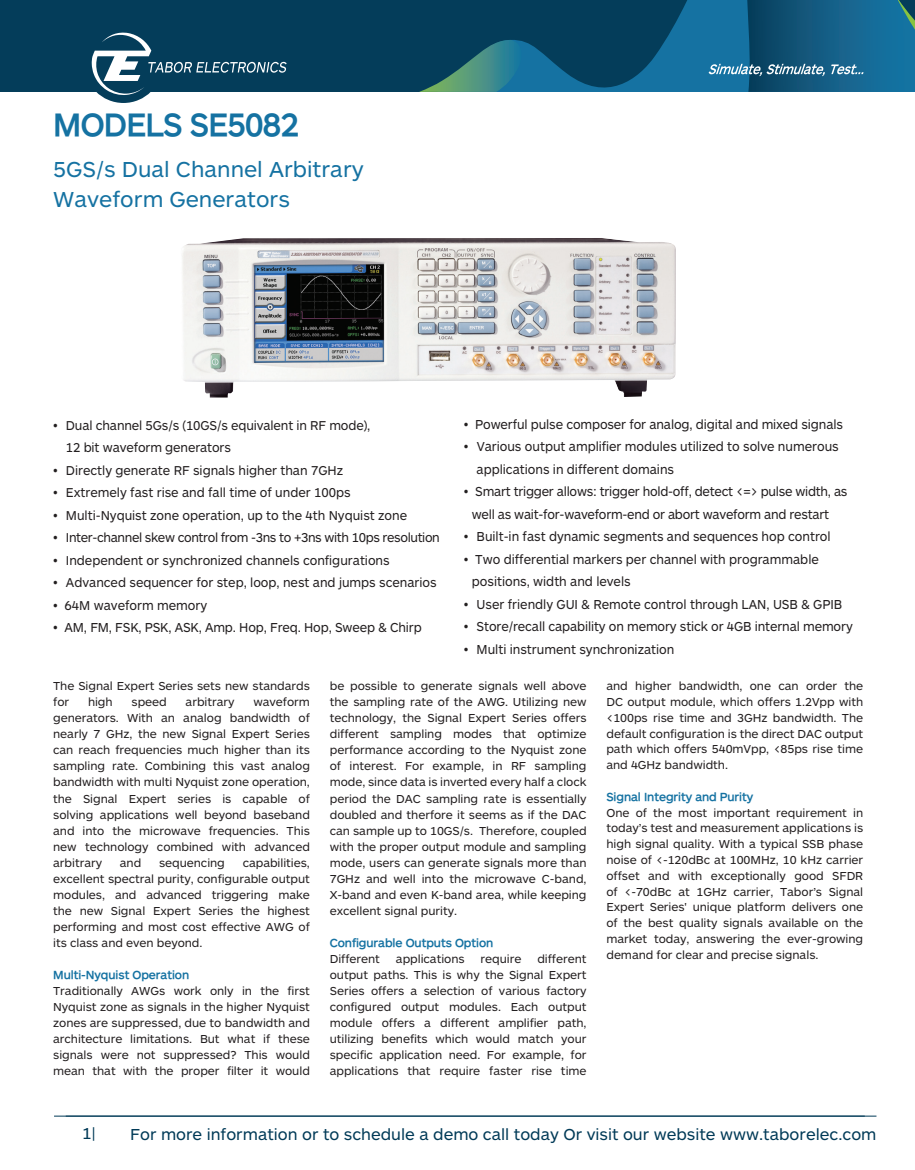
<style>
.page{position:relative;width:915px;height:1170px;background:#fff}
.page>*{position:absolute;margin:0;border:0;box-sizing:border-box;transform-origin:0 0}
.t1{font:700 33px "Solo Sans";letter-spacing:-.02em;color:#1572a2}
.t2{font:22.5px/30px "Solo Sans";color:#1572a2}
.t3{font:16.5px "Solo Sans";color:#013a57}
.t4{font:13.5px/22.5px "Solo Sans";letter-spacing:-.005em;color:#231f20;scale:.94 1}
.t5{font:13.35px "Solo Sans";letter-spacing:-.005em;color:#231f20;scale:.95 1}
.t6{font:13.35px "Solo Sans";letter-spacing:-.03em;color:#231f20;scale:.95 1}
.t7{font:12px/16px "Solo Sans";letter-spacing:-.005em;color:#231f20;text-align:justify}
.t8{font:700 12px "Solo Sans";letter-spacing:-.005em;color:#1572a2}
.s1{font-size:13.35px}
.s2{font-size:13.5px}
</style>
<div class="page">
<hr style="left:66px;top:1115px;width:810px;height:1px;background:#013a57">
<hr style="left:54px;top:1115px;width:810px;height:1px;background:#013a57">
<img style="left:182px;top:238px;width:494px;height:159px">
<svg style="left:628px;top:0;width:67px;height:92px;background:#0d5980"></svg>
<svg style="left:695px;top:0;width:219px;height:92px;background:#19668e"></svg>
<div style="left:84px;top:25px;width:79px;height:78px;background:#043d5a;border-radius:50%"></div>
<svg style="left:0;top:0;width:628px;height:95px;background:#154e68"></svg>
<p class="t1" style="left:53px;top:107px;width:247px">MODELS SE5082</p>
<p class="t2" style="left:53px;top:154px;width:312px">5GS/s Dual Channel Arbitrary<br>Waveform Generators</p>
<p class="t5" style="left:53px;top:418px;width:335px">• Dual channel 5Gs/s (10GS/s equivalent in RF mode),</p>
<p class="t5" style="left:66px;top:441px;width:175px">12 bit waveform generators</p>
<p class="t5" style="left:53px;top:463px;width:306px">• Directly generate RF signals higher than 7GHz</p>
<p class="t5" style="left:53px;top:486px;width:314px">• Extremely fast rise and fall time of under 100ps</p>
<p class="t5" style="left:53px;top:508px;width:374px">• Multi-Nyquist zone operation, up to the 4th Nyquist zone</p>
<p class="t6" style="left:53px;top:531px;width:408px">• Inter-channel skew control from -3ns to +3ns with 10ps resolution</p>
<p class="t5" style="left:53px;top:553px;width:355px">• Independent or synchronized channels configurations</p>
<p class="t5" style="left:53px;top:576px;width:405px">• Advanced sequencer for step, loop, nest and jumps scenarios</p>
<p class="t4" style="left:53px;top:594px;width:165px"><span class="s1">• 64M</span> waveform memory</p>
<p class="t4" style="left:53px;top:616px;width:393px">• AM, FM, FSK, PSK, ASK, Amp. Hop, Freq. Hop, Sweep &amp; Chirp</p>
<p class="t4" style="left:463px;top:413px;width:405px">• Powerful pulse composer for analog, digital and mixed signals</p>
<p class="t4" style="left:476px;top:435px;width:386px;text-indent:-13px">• Various output amplifier modules utilized to solve numerous applications in different domains</p>
<p class="t4" style="left:471px;top:480px;width:401px;text-indent:-8px">• Smart trigger allows: trigger hold-off, detect &lt;=&gt; pulse width, as well as wait-for-waveform-end or abort waveform and restart</p>
<p class="t4" style="left:463px;top:525px;width:391px">• Built-in fast dynamic segments and sequences hop control</p>
<p class="t4" style="left:471px;top:548px;width:370px;text-indent:-8px">• Two differential markers per channel with programmable positions, width and levels</p>
<p class="t4" style="left:463px;top:593px;width:404px">• User friendly GUI &amp; Remote control through LAN, USB &amp; GPIB</p>
<p class="t4" style="left:463px;top:615px;width:415px">• Store/recall capability on memory stick or 4GB internal memory</p>
<p class="t5" style="left:463px;top:642px;width:223px"><span class="s2">• Multi in</span>strument synchronization</p>
<p class="t7" style="left:53px;top:678px;width:258px">The Signal Expert Series sets new standards for</p>
<p class="t7" style="left:53px;top:694px;width:258px;text-indent:200px">waveform generators. With an analog bandwidth of nearly 7 GHz, the new Signal Expert Series can reach frequencies much higher than its sampling rate. Combining this vast analog bandwidth with multi Nyquist zone operation, the Signal Expert series is capable of solving applications well beyond baseband and into the microwave frequencies. This new technology combined with advanced arbitrary</p>
<p class="t7" style="left:88px;top:694px;width:26px">high</p>
<p class="t7" style="left:131px;top:694px;width:37px">speed</p>
<p class="t7" style="left:185px;top:694px;width:50px">arbitrary</p>
<p class="t7" style="left:53px;top:854px;width:258px;text-indent:189px">capabilities, excellent spectral purity, configurable output modules, and advanced triggering make the new Signal Expert Series the highest performing and most cost effective AWG of its class and even beyond.</p>
<p class="t8" style="left:53px;top:968px;width:137px">Multi-Nyquist Operation</p>
<p class="t7" style="left:53px;top:982px;width:258px">Traditionally AWGs work only in the first Nyquist zone as signals in the higher Nyquist zones are suppressed, due to bandwidth and architecture limitations. But what if these signals were not suppressed? This would mean that with the proper filter it would</p>
<p class="t7" style="left:120px;top:854px;width:23px">and</p>
<p class="t7" style="left:159px;top:854px;width:67px">sequencing</p>
<p class="t7" style="left:330px;top:678px;width:258px">be possible to generate signals well above the sampling rate of the AWG. Utilizing new technology, the Signal Expert Series offers different sampling modes that optimize performance according to the Nyquist zone of interest. For example, in RF sampling mode, since data is inverted every half a clock period the DAC sampling rate is essentially doubled and therfore it seems as if the DAC can sample up to 10GS/s. Therefore, coupled with the proper output module and sampling mode, users can generate signals more than 7GHz and well into the microwave C-band, X-band and even K-band area, while keeping excellent signal purity.</p>
<p class="t8" style="left:330px;top:936px;width:165px">Configurable Outputs Option</p>
<p class="t7" style="left:330px;top:950px;width:52px">Different</p>
<p class="t7" style="left:396px;top:950px;width:70px">applications</p>
<p class="t7" style="left:480px;top:950px;width:42px">require</p>
<p class="t7" style="left:330px;top:950px;width:258px;text-indent:207px">different output paths. This is why the Signal Expert Series offers a selection of various factory configured output modules. Each output module offers a different amplifier path, utilizing benefits which would match your specific application need. For example, for applications that require faster rise time</p>
<p class="t7" style="left:606px;top:678px;width:258px">and higher bandwidth, one can order the DC output module, which offers 1.2Vpp with &lt;100ps rise time and 3GHz bandwidth. The default configuration is the direct DAC output path which offers 540mVpp, &lt;85ps rise time and 4GHz bandwidth.</p>
<p class="t8" style="left:606px;top:790px;width:148px">Signal Integrity and Purity</p>
<p class="t7" style="left:606px;top:804px;width:258px">One of the most important requirement in today’s test and measurement applications is high signal quality. With a typical SSB phase noise of &lt;-120dBc at 100MHz, 10 kHz carrier offset and with exceptionally good SFDR of &lt;-70dBc at 1GHz carrier, Tabor’s Signal Expert Series' unique platform delivers one of the best quality signals available on the market today, answering the ever-growing demand for clear and precise signals.</p>
<h3 class="t3" style="left:82px;top:1124px;width:15px">1|</h3>
<h3 class="t3" style="left:130px;top:1125px;width:747px">For more information or to schedule a demo call today Or visit our website www.taborelec.com</h3>
</div>
